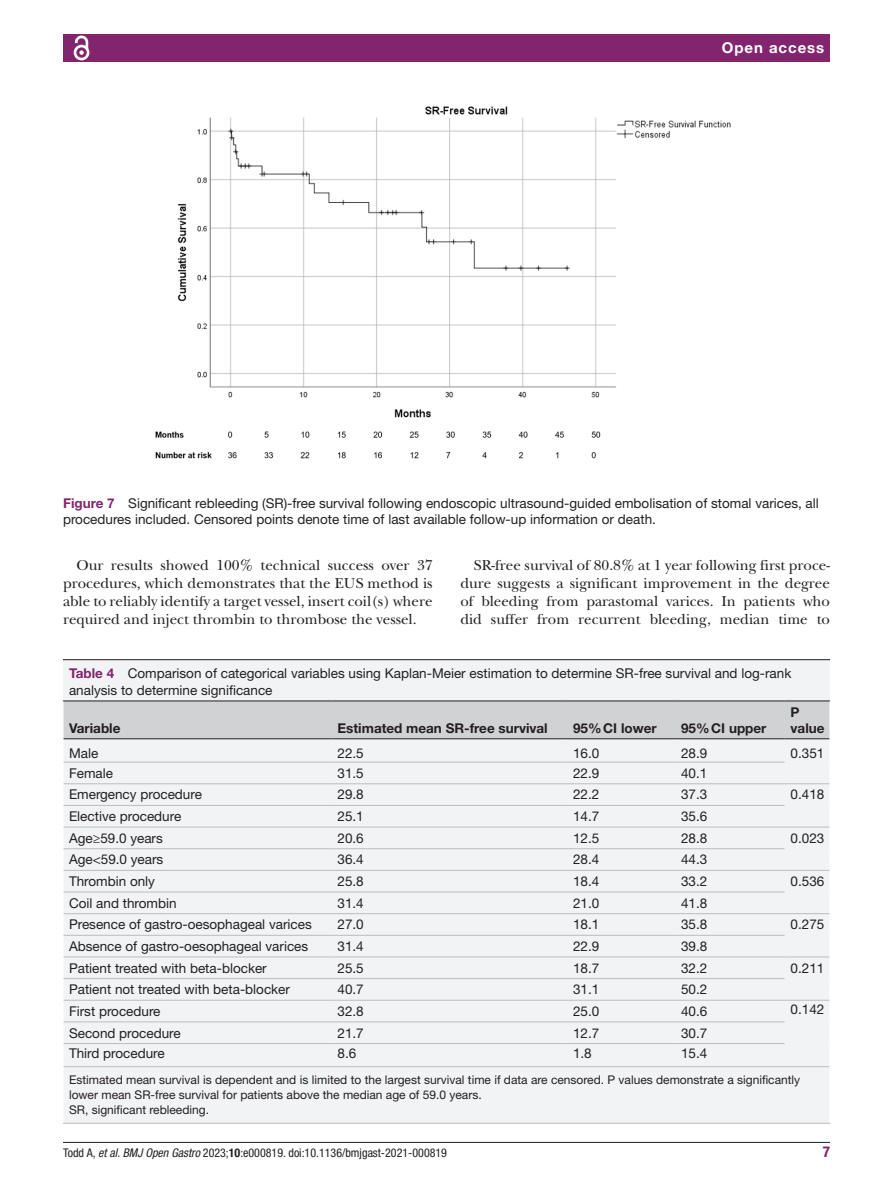
<style>
.page{position:relative;width:893px;height:1191px;background:#fff}
.page>*{position:absolute;margin:0;border:0;box-sizing:border-box;transform-origin:0 0}
.t1{font:15px/18px "New Baskerville";color:#231f20;text-align:justify}
.t2{font:700 15px "Helvetica Neue LT Std";letter-spacing:.065em;color:#fff}
.t3{font:700 condensed 15px "Helvetica Neue LT Std";color:#83246f}
.t4{font:13.5px/16.2px "Helvetica Neue LT Std";color:#231f20}
.t5{font:700 13.5px/16.2px "Helvetica Neue LT Std";color:#231f20}
.t6{font:12px/15px "Helvetica Neue LT Std";color:#231f20}
.t7{font:condensed 12px "Helvetica Neue LT Std";color:#231f20}
.s1{font-weight:700;color:#83246f}
.s2{font-style:italic}
.s3{font-weight:700}
</style>
<div class="page">
<hr style="left:63px;top:1142px;width:767px;height:1px;background:#231f20">
<div style="left:63px;top:34px;width:767px;height:28px;background:#83246f"></div>
<svg style="left:73px;top:35px;width:17px;height:26px"></svg>
<img style="left:155px;top:106px;width:576px;height:353px">
<div style="left:63px;top:660px;width:767px;height:463px;background:#f2f3f4"></div>
<hr style="left:63px;top:659px;width:767px;height:1px;background:#231f20">
<hr style="left:784px;top:1066px;width:46px;height:1px;background:#bcbdc0">
<hr style="left:63px;top:700px;width:268px;height:1px;background:#231f20">
<hr style="left:332px;top:700px;width:235px;height:1px;background:#231f20">
<hr style="left:567px;top:700px;width:108px;height:1px;background:#231f20">
<hr style="left:675px;top:700px;width:109px;height:1px;background:#231f20">
<hr style="left:784px;top:700px;width:46px;height:1px;background:#231f20">
<hr style="left:332px;top:1066px;width:235px;height:1px;background:#bcbdc0">
<hr style="left:567px;top:1066px;width:108px;height:1px;background:#bcbdc0">
<hr style="left:63px;top:1066px;width:269px;height:1px;background:#bcbdc0">
<hr style="left:675px;top:1066px;width:109px;height:1px;background:#bcbdc0">
<hr style="left:63px;top:1123px;width:268px;height:1px;background:#bcbdc0">
<hr style="left:332px;top:1123px;width:235px;height:1px;background:#bcbdc0">
<hr style="left:567px;top:1123px;width:108px;height:1px;background:#bcbdc0">
<hr style="left:675px;top:1123px;width:109px;height:1px;background:#bcbdc0">
<hr style="left:784px;top:1123px;width:46px;height:1px;background:#bcbdc0">
<hr style="left:63px;top:1066px;width:1px;height:57px;background:#fff">
<svg style="left:63px;top:701px;width:767px;height:343px"></svg>
<p class="t2" style="left:722px;top:39px;width:104px">Open access</p>
<p class="t4" style="left:63px;top:494px;width:757px"><span class="s1">Figure 7</span> Significant rebleeding (SR)-free survival following endoscopic ultrasound-guided embolisation of stomal varices, all procedures included. Censored points denote time of last available follow-up information or death.</p>
<p class="t1" style="left:63px;top:556px;width:371px;text-indent:14px">Our results showed 100% technical success over 37 procedures, which demonstrates that the EUS method is able to reliably identify a target vessel, insert coil(s) where required and inject thrombin to thrombose the vessel.</p>
<p class="t1" style="left:460px;top:556px;width:371px;text-indent:14px">SR-free survival of 80.8% at 1 year following first proce&shy;dure suggests a significant improvement in the degree of bleeding from parastomal varices. In patients who did suffer from recurrent bleeding, median time to</p>
<p class="t4" style="left:69px;top:665px;width:724px"><span class="s1">Table 4</span> Comparison of categorical variables using Kaplan-Meier estimation to determine SR-free survival and log-rank analysis to determine significance</p>
<p class="t5" style="left:69px;top:719px;width:53px">Variable</p>
<p class="t5" style="left:338px;top:719px;width:212px">Estimated mean SR-free survival</p>
<p class="t5" style="left:573px;top:719px;width:85px">95%CI lower</p>
<p class="t5" style="left:681px;top:719px;width:87px">95%CI upper</p>
<p class="t5" style="left:791px;top:703px;width:36px">P value</p>
<p class="t4" style="left:69px;top:744px;width:31px">Male</p>
<p class="t4" style="left:338px;top:744px;width:28px">22.5</p>
<p class="t4" style="left:573px;top:744px;width:28px">16.0</p>
<p class="t4" style="left:681px;top:744px;width:28px">28.9</p>
<p class="t4" style="left:791px;top:744px;width:35px">0.351</p>
<p class="t4" style="left:69px;top:764px;width:46px">Female</p>
<p class="t4" style="left:338px;top:764px;width:28px">31.5</p>
<p class="t4" style="left:573px;top:764px;width:28px">22.9</p>
<p class="t4" style="left:681px;top:764px;width:28px">40.1</p>
<p class="t4" style="left:69px;top:786px;width:134px">Emergency procedure</p>
<p class="t4" style="left:338px;top:786px;width:28px">29.8</p>
<p class="t4" style="left:573px;top:786px;width:28px">22.2</p>
<p class="t4" style="left:681px;top:786px;width:28px">37.3</p>
<p class="t4" style="left:791px;top:786px;width:35px">0.418</p>
<p class="t4" style="left:69px;top:808px;width:114px">Elective procedure</p>
<p class="t4" style="left:338px;top:808px;width:28px">25.1</p>
<p class="t4" style="left:573px;top:808px;width:28px">14.7</p>
<p class="t4" style="left:681px;top:808px;width:28px">35.6</p>
<p class="t4" style="left:69px;top:829px;width:95px">Age≥59.0 years</p>
<p class="t4" style="left:338px;top:829px;width:28px">20.6</p>
<p class="t4" style="left:573px;top:829px;width:28px">12.5</p>
<p class="t4" style="left:681px;top:829px;width:28px">28.8</p>
<p class="t4" style="left:791px;top:829px;width:35px">0.023</p>
<p class="t4" style="left:69px;top:851px;width:96px">Age&lt;59.0 years</p>
<p class="t4" style="left:338px;top:851px;width:28px">36.4</p>
<p class="t4" style="left:573px;top:851px;width:28px">28.4</p>
<p class="t4" style="left:681px;top:851px;width:28px">44.3</p>
<p class="t4" style="left:69px;top:873px;width:88px">Thrombin only</p>
<p class="t4" style="left:338px;top:873px;width:28px">25.8</p>
<p class="t4" style="left:573px;top:873px;width:28px">18.4</p>
<p class="t4" style="left:681px;top:873px;width:28px">33.2</p>
<p class="t4" style="left:791px;top:873px;width:35px">0.536</p>
<p class="t4" style="left:69px;top:894px;width:109px">Coil and thrombin</p>
<p class="t4" style="left:338px;top:894px;width:28px">31.4</p>
<p class="t4" style="left:573px;top:894px;width:28px">21.0</p>
<p class="t4" style="left:681px;top:894px;width:28px">41.8</p>
<p class="t4" style="left:69px;top:916px;width:244px">Presence of gastro-oesophageal varices</p>
<p class="t4" style="left:338px;top:916px;width:28px">27.0</p>
<p class="t4" style="left:573px;top:916px;width:28px">18.1</p>
<p class="t4" style="left:681px;top:916px;width:28px">35.8</p>
<p class="t4" style="left:791px;top:916px;width:35px">0.275</p>
<p class="t4" style="left:69px;top:938px;width:241px">Absence of gastro-oesophageal varices</p>
<p class="t4" style="left:338px;top:938px;width:28px">31.4</p>
<p class="t4" style="left:573px;top:938px;width:28px">22.9</p>
<p class="t4" style="left:681px;top:938px;width:28px">39.8</p>
<p class="t4" style="left:69px;top:959px;width:199px">Patient treated with beta-blocker</p>
<p class="t4" style="left:338px;top:959px;width:28px">25.5</p>
<p class="t4" style="left:573px;top:959px;width:28px">18.7</p>
<p class="t4" style="left:681px;top:959px;width:28px">32.2</p>
<p class="t4" style="left:791px;top:959px;width:35px">0.211</p>
<p class="t4" style="left:69px;top:981px;width:223px">Patient not treated with beta-blocker</p>
<p class="t4" style="left:338px;top:981px;width:28px">40.7</p>
<p class="t4" style="left:573px;top:981px;width:28px">31.1</p>
<p class="t4" style="left:681px;top:981px;width:28px">50.2</p>
<p class="t4" style="left:69px;top:1002px;width:93px">First procedure</p>
<p class="t4" style="left:338px;top:1002px;width:28px">32.8</p>
<p class="t4" style="left:573px;top:1002px;width:28px">25.0</p>
<p class="t4" style="left:681px;top:1002px;width:28px">40.6</p>
<p class="t4" style="left:791px;top:1001px;width:35px">0.142</p>
<p class="t4" style="left:69px;top:1024px;width:113px">Second procedure</p>
<p class="t4" style="left:338px;top:1024px;width:28px">21.7</p>
<p class="t4" style="left:573px;top:1024px;width:28px">12.7</p>
<p class="t4" style="left:681px;top:1024px;width:28px">30.7</p>
<p class="t4" style="left:69px;top:1044px;width:97px">Third procedure</p>
<p class="t4" style="left:338px;top:1044px;width:20px">8.6</p>
<p class="t4" style="left:573px;top:1044px;width:20px">1.8</p>
<p class="t4" style="left:681px;top:1044px;width:28px">15.4</p>
<p class="t6" style="left:69px;top:1072px;width:733px">Estimated mean survival is dependent and is limited to the largest survival time if data are censored. P values demonstrate a significantly lower mean SR-free survival for patients above the median age of 59.0 years.<br>SR, significant rebleeding.</p>
<p class="t7" style="left:63px;top:1145px;width:385px">Todd A, <span class="s2">et al</span>. <span class="s2">BMJ Open Gastro</span> 2023;<span class="s3">10</span>:e000819. doi:10.1136/bmjgast-2021-000819</p>
<p class="t3" style="left:823px;top:1142px;width:9px">7</p>
</div>
